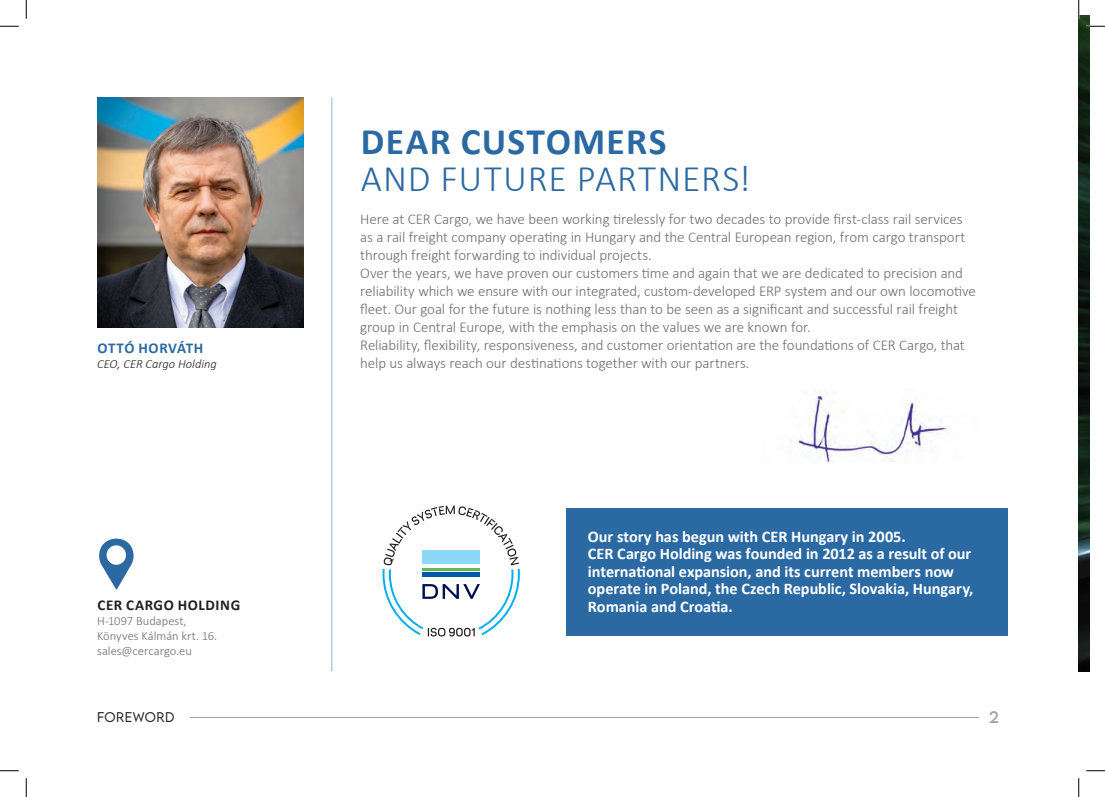
<style>
.page{position:relative;width:1105px;height:797px;background:#fff}
.page>*{position:absolute;margin:0;border:0;box-sizing:border-box;transform-origin:0 0}
.t1{font:300 37.5px "Calibri";letter-spacing:.02em;color:#2b69a3}
.t2{font:700 37.5px "Calibri";letter-spacing:.035em;color:#2b69a3}
.t3{font:700 16.25px/17.5px "Calibri";color:#fff}
.t4{font:300 15px/18px "Calibri";letter-spacing:-.01em;color:#6c6d70}
.t5{font:700 15px "Calibri";letter-spacing:.04em;color:#231f20}
.t6{font:700 15px "Calibri";letter-spacing:.035em;color:#2b69a3}
.t7{font:15px "LEMONMILK";color:#a2a3a3}
.t8{font:300 12.5px/15px "Calibri";color:#6c6d70}
.t9{font:italic 300 12.5px "Calibri";color:#231f20}
.t10{font:300 12.5px "LEMONMILK";letter-spacing:.035em;color:#231f20}
</style>
<div class="page">
<hr style="left:151px;top:715px;width:830px;height:3px;background:#231f20;opacity:.75">
<div style="left:97px;top:703px;width:92px;height:28px;background:#fff"></div>
<svg style="left:99px;top:538px;width:35px;height:51px"></svg>
<img style="left:798px;top:389px;width:150px;height:72px">
<img style="left:97px;top:97px;width:207px;height:230px">
<hr style="left:331px;top:95px;width:3px;height:572px;background:#fff;opacity:.75">
<hr style="left:331px;top:100px;width:3px;height:572px;background:#231f20;opacity:.75">
<svg style="left:382px;top:505px;width:138px;height:131px"></svg>
<img style="left:1079px;top:16px;width:10px;height:655px">
<div style="left:567px;top:508px;width:441px;height:128px;background:#2b69a3"></div>
<svg style="left:0;top:25px;width:19px;height:2px"></svg>
<svg style="left:1086px;top:25px;width:19px;height:2px"></svg>
<svg style="left:0;top:770px;width:19px;height:1px"></svg>
<svg style="left:1086px;top:770px;width:19px;height:1px"></svg>
<svg style="left:25px;top:0;width:2px;height:19px"></svg>
<svg style="left:25px;top:778px;width:2px;height:19px"></svg>
<svg style="left:1078px;top:0;width:1px;height:19px"></svg>
<svg style="left:1078px;top:778px;width:1px;height:19px"></svg>
<p class="t6" style="left:97px;top:337px;width:105px">Ottó Horváth</p>
<p class="t9" style="left:97px;top:356px;width:121px">CEO, CER Cargo Holding</p>
<p class="t5" style="left:97px;top:594px;width:144px">CER CARGO HOLDING</p>
<p class="t8" style="left:97px;top:613px;width:122px">H-1097 Budapest,<br>Könyves Kálmán krt. 16. sales@cercargo.eu</p>
<h1 class="t2" style="left:361px;top:115px;width:307px">Dear Customers</h1>
<h1 class="t1" style="left:361px;top:155px;width:391px">and Future Partners!</h1>
<p class="t4" style="left:360px;top:210px;width:617px">Here at CER Cargo, we have been working tirelessly for two decades to provide first-class rail services as a rail freight company operating in Hungary and the Central European region, from cargo transport through freight forwarding to individual projects.<br>Over the years, we have proven our customers time and again that we are dedicated to precision and reliability which we ensure with our integrated, custom-developed ERP system and our own locomotive fleet. Our goal for the future is nothing less than to be seen as a significant and successful rail freight group in Central Europe, with the emphasis on the values we are known for.<br>Reliability, flexibility, responsiveness, and customer orientation are the foundations of CER Cargo, that help us always reach our destinations together with our partners.</p>
<p class="t3" style="left:588px;top:527px;width:387px">Our story has begun with CER Hungary in 2005.<br>CER Cargo Holding was founded in 2012 as a result of our international expansion, and its current members now operate in Poland, the Czech Republic, Slovakia, Hungary, Romania and Croatia.</p>
<p class="t10" style="left:97px;top:708px;width:79px">FOREWORD</p>
<p class="t7" style="left:989px;top:707px;width:11px">2</p>
</div>
